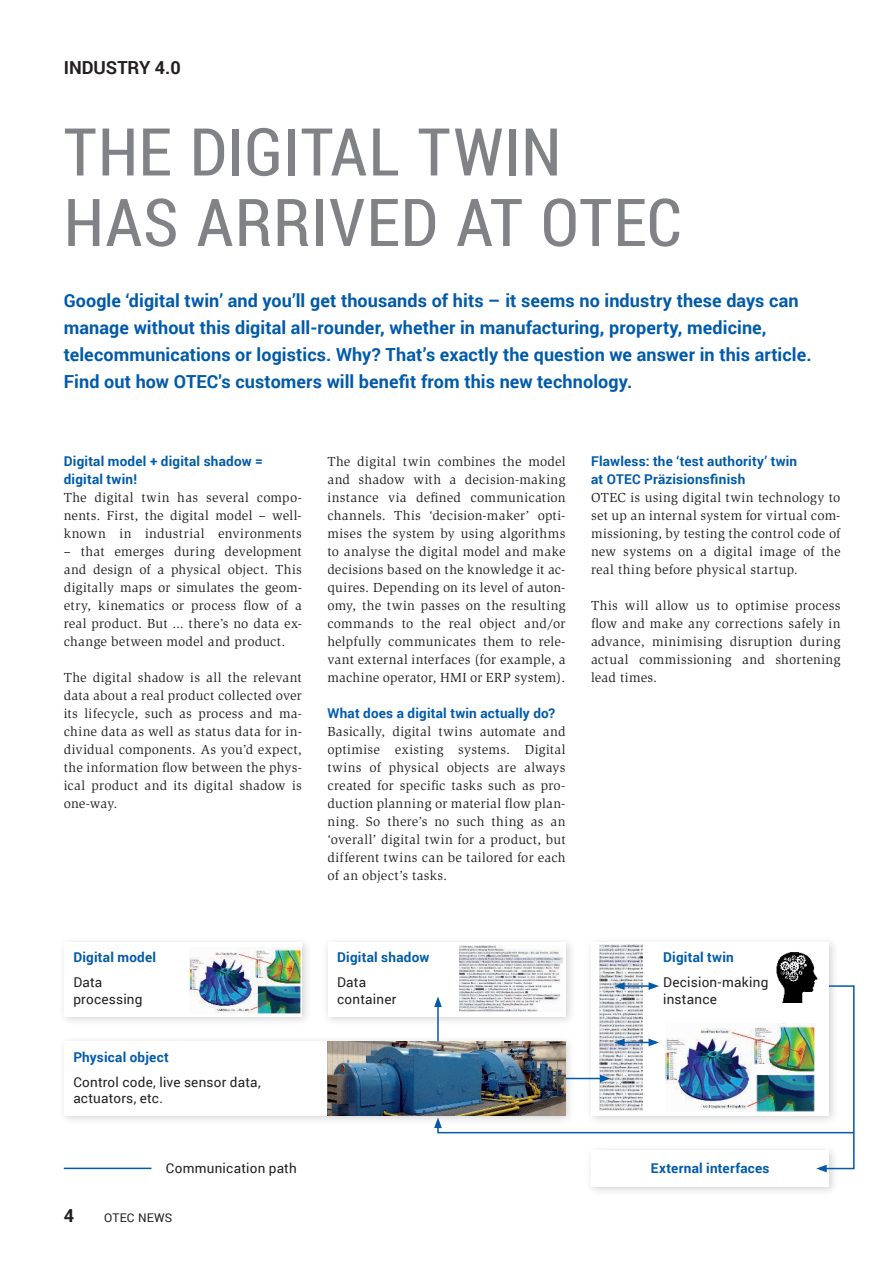
<style>
.page{position:relative;width:893px;height:1263px;background:#fff}
.page>*{position:absolute;margin:0;border:0;box-sizing:border-box;transform-origin:0 0}
.t1{font:66px/70.5px "Roboto Condensed";letter-spacing:.015em;color:#808285}
.t2{font:700 18px/27px "Roboto";letter-spacing:.005em;color:#015aaa}
.t3{font:700 18px "Roboto";color:#231f20}
.t4{font:13.5px/18px "Slimbach";letter-spacing:.02em;color:#231f20;text-align:justify}
.t5{font:700 13.5px/18px "Roboto";letter-spacing:.015em;color:#015aaa}
.t6{font:13.5px/16.5px "Roboto";letter-spacing:.015em;color:#231f20}
.t7{font:12px "Roboto";letter-spacing:.02em;color:#231f20}
</style>
<div class="page">
<div style="left:58px;top:936px;width:254px;height:91px;background:#231f20;opacity:.2"></div>
<div style="left:64px;top:942px;width:238px;height:74px;background:#fff"></div>
<div style="left:58px;top:1035px;width:518px;height:91px;background:#231f20;opacity:.2"></div>
<div style="left:64px;top:1041px;width:501px;height:74px;background:#fff"></div>
<div style="left:585px;top:1144px;width:254px;height:52px;background:#231f20;opacity:.2"></div>
<div style="left:591px;top:1150px;width:238px;height:36px;background:#fff"></div>
<div style="left:321px;top:936px;width:255px;height:91px;background:#231f20;opacity:.2"></div>
<div style="left:328px;top:942px;width:237px;height:74px;background:#fff"></div>
<div style="left:585px;top:936px;width:254px;height:190px;background:#f9f9f9"></div>
<div style="left:591px;top:942px;width:238px;height:173px;background:#fff"></div>
<img style="left:189px;top:948px;width:112px;height:65px">
<img style="left:327px;top:1041px;width:107px;height:74px">
<img style="left:599px;top:944px;width:43px;height:38px">
<img style="left:459px;top:946px;width:103px;height:36px">
<img style="left:776px;top:952px;width:42px;height:30px">
<hr style="left:64px;top:1167px;width:87px;height:2px;background:#015aaa">
<img style="left:434px;top:982px;width:421px;height:190px">
<h2 class="t3" style="left:64px;top:55px;width:119px">INDUSTRY 4.0</h2>
<h1 class="t1" style="left:64px;top:115px;width:619px">THE DIGITAL TWIN<br>HAS ARRIVED AT OTEC</h1>
<p class="t2" style="left:64px;top:286px;width:749px">Google ‘digital twin’ and you’ll get thousands of hits – it seems no industry these days can manage without this digital all-rounder, whether in manufacturing, property, medicine, telecommunications or logistics. Why? That’s exactly the question we answer in this article.<br>Find out how OTEC's customers will benefit from this new technology.</p>
<p class="t5" style="left:64px;top:452px;width:201px">Digital model + digital shadow = digital twin!</p>
<p class="t4" style="left:64px;top:489px;width:240px">The digital twin has several compo&shy;nents. First, the digital model – well&shy;known in industrial environments</p>
<p class="t4" style="left:64px;top:543px;width:240px">– that emerges during development and design of a physical object. This digitally maps or simulates the geom&shy;etry, kinematics or process flow of a real product. But ... there’s no data ex&shy;change between model and product.</p>
<p class="t4" style="left:64px;top:669px;width:240px">The digital shadow is all the relevant data about a real product collected over its lifecycle, such as process and ma&shy;chine data as well as status data for in&shy;dividual components. As you’d expect, the information flow between the phys&shy;ical product and its digital shadow is one-way.</p>
<p class="t4" style="left:327px;top:453px;width:240px">The digital twin combines the model and shadow with a decision-making instance via defined communication channels. This ‘decision-maker’ opti&shy;mises the system by using algorithms to analyse the digital model and make decisions based on the knowledge it ac&shy;quires. Depending on its level of auton&shy;omy, the twin passes on the resulting commands to the real object and/or helpfully communicates them to rele&shy;vant external interfaces (for example, a machine operator, HMI or ERP system).</p>
<p class="t5" style="left:327px;top:704px;width:229px">What does a digital twin actually do?</p>
<p class="t4" style="left:327px;top:723px;width:240px">Basically, digital twins automate and optimise existing systems. Digital twins of physical objects are always created for specific tasks such as pro&shy;duction planning or material flow plan&shy;ning. So there’s no such thing as an ‘overall’ digital twin for a product, but different twins can be tailored for each of an object’s tasks.</p>
<p class="t5" style="left:591px;top:452px;width:208px">Flawless: the ‘test authority’ twin at OTEC Präzisionsfinish</p>
<p class="t4" style="left:591px;top:489px;width:251px">OTEC is using digital twin technology to set up an internal system for virtual com&shy;missioning, by testing the control code of new systems on a digital image of the real thing before physical startup.</p>
<p class="t4" style="left:591px;top:597px;width:251px">This will allow us to optimise process flow and make any corrections safely in advance, minimising disruption during actual commissioning and shortening lead times.</p>
<p class="t5" style="left:73px;top:948px;width:84px">Digital model</p>
<p class="t6" style="left:73px;top:974px;width:71px">Data processing</p>
<p class="t5" style="left:73px;top:1047px;width:97px">Physical object</p>
<p class="t6" style="left:73px;top:1073px;width:189px">Control code, live sensor data, actuators, etc.</p>
<p class="t5" style="left:337px;top:948px;width:94px">Digital shadow</p>
<p class="t6" style="left:337px;top:974px;width:61px">Data container</p>
<p class="t5" style="left:663px;top:948px;width:72px">Digital twin</p>
<p class="t6" style="left:663px;top:974px;width:107px">Decision-making instance</p>
<p class="t6" style="left:166px;top:1160px;width:132px">Communication path</p>
<p class="t5" style="left:651px;top:1159px;width:120px">External interfaces</p>
<h2 class="t3" style="left:64px;top:1203px;width:12px">4</h2>
<p class="t7" style="left:104px;top:1210px;width:70px">OTEC NEWS</p>
</div>
